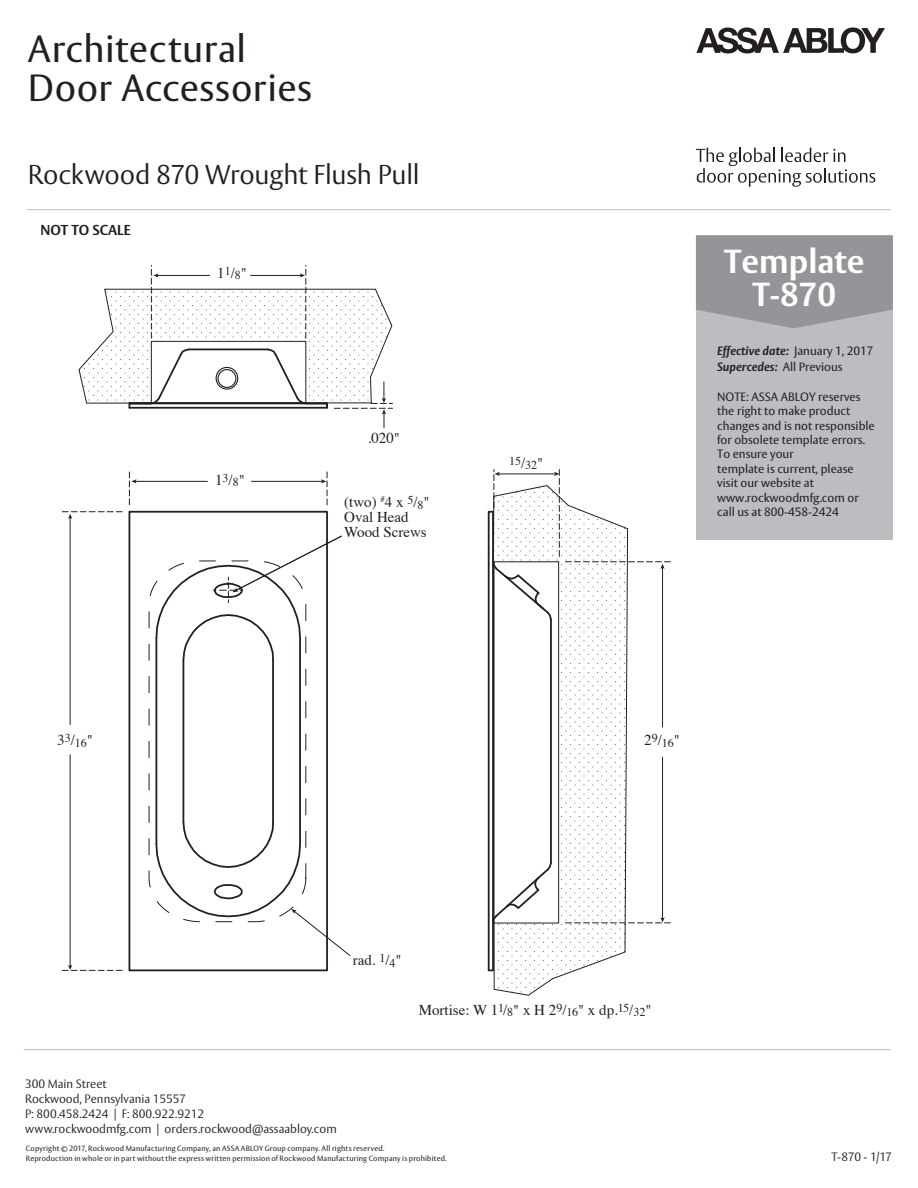
<style>
.page{position:relative;width:918px;height:1188px;background:#fff}
.page>*{position:absolute;margin:0;border:0;box-sizing:border-box;transform-origin:0 0}
.t1{font:37.5px/39px "ASSA Vesta";letter-spacing:.015em;color:#231f20}
.t2{font:700 33px/33px "ASSA Vesta";color:#fff;text-align:center}
.t3{font:300 27px "ASSA Vesta";letter-spacing:-.01em;color:#231f20}
.t4{font:15px/15px "Times";color:#231f20}
.t5{font:700 14.25px "ASSA Vesta";color:#231f20}
.t6{font:12px/14.4px "ASSA Vesta";color:#231f20}
.t7{font:300 12px/15px "ASSA Vesta";color:#231f20}
.t8{font:italic 700 12px/15.8px "ASSA Vesta";color:#231f20}
.t9{font:12px "Times";color:#231f20}
.t10{font:7.5px/10.5px "ASSA Vesta";letter-spacing:.025em;color:#231f20}
.s1{font-size:15px}
.s2{font-weight:400;font-style:normal}
</style>
<div class="page">
<svg style="left:696px;top:27px;width:189px;height:26px"></svg>
<svg style="left:696px;top:148px;width:179px;height:39px"></svg>
<hr style="left:27px;top:209px;width:864px;height:1px;background:#bcbdc0">
<hr style="left:24px;top:1049px;width:867px;height:1px;background:#bcbdc0">
<div style="left:696px;top:235px;width:197px;height:305px;background:#bcbdc0"></div>
<svg style="left:696px;top:235px;width:197px;height:93px;background:#97999c"></svg>
<div style="left:129px;top:511px;width:199px;height:460px;border:2px solid #231f20"></div>
<svg style="left:148px;top:585px;width:6px;height:303px"></svg>
<hr style="left:252px;top:481px;width:71px;height:1px;background:#231f20">
<hr style="left:135px;top:481px;width:72px;height:1px;background:#231f20">
<hr style="left:70px;top:755px;width:1px;height:211px;background:#231f20">
<hr style="left:70px;top:517px;width:1px;height:207px;background:#231f20">
<svg style="left:129px;top:471px;width:8px;height:34px"></svg>
<svg style="left:321px;top:471px;width:7px;height:34px"></svg>
<svg style="left:61px;top:511px;width:61px;height:8px"></svg>
<svg style="left:61px;top:965px;width:61px;height:6px"></svg>
<svg style="left:79px;top:265px;width:314px;height:163px"></svg>
<svg style="left:487px;top:469px;width:184px;height:503px"></svg>
<svg style="left:154px;top:535px;width:197px;height:421px"></svg>
<h1 class="t1" style="left:28px;top:31px;width:286px">Architectural<br>Door Accessories</h1>
<h3 class="t3" style="left:28px;top:158px;width:393px">Rockwood 870 Wrought Flush Pull</h3>
<h3 class="t5" style="left:40px;top:222px;width:92px">NOT TO SCALE</h3>
<h3 class="t4" style="left:57px;top:731px;width:37px">3<sup>3</sup>/<sub>16</sub>"</h3>
<h3 class="t4" style="left:217px;top:264px;width:31px">1<sup>1</sup>/<sub>8</sub>"</h3>
<h3 class="t4" style="left:215px;top:471px;width:31px">1<sup>3</sup>/<sub>8</sub>"</h3>
<h3 class="t4" style="left:368px;top:429px;width:34px">.020"</h3>
<h3 class="t4" style="left:344px;top:493px;width:87px">(two) <sup>#</sup>4 x <sup>5</sup>/<sub>8</sub>"<br>Oval Head<br>Wood Screws</h3>
<h3 class="t9" style="left:509px;top:452px;width:36px">15<span class="s1">/</span>32<span class="s1">"</span></h3>
<h2 class="t2" style="left:724px;top:246px;width:142px">Template<br>T-870</h2>
<h3 class="t8" style="left:717px;top:343px;width:158px">Effective date: <span class="s2">January 1, 2017<br></span>Supercedes: <span class="s2">All Previous</span></h3>
<h3 class="t6" style="left:717px;top:390px;width:159px">NOTE: ASSA ABLOY reserves the right to make product changes and is not responsible for obsolete template errors.<br>To ensure your<br>template is current, please visit our website at www.rockwoodmfg.com or call us at 800-458-2424</h3>
<h3 class="t4" style="left:644px;top:731px;width:37px">2<sup>9</sup>/<sub>16</sub>"</h3>
<h3 class="t4" style="left:353px;top:952px;width:50px">rad. <sup>1</sup>/<sub>4</sub>"</h3>
<h3 class="t4" style="left:419px;top:1001px;width:234px">Mortise: W 1<sup>1</sup>/<sub>8</sub>" x H 2<sup>9</sup>/<sub>16</sub>" x dp.<sup>15</sup>/<sub>32</sub>"</h3>
<h3 class="t7" style="left:25px;top:1077px;width:313px">300 Main Street<br>Rockwood, Pennsylvania 15557<br>P: 800.458.2424 | F: 800.922.9212<br>www.rockwoodmfg.com | orders.rockwood@assaabloy.com</h3>
<p class="t10" style="left:26px;top:1143px;width:422px">Copyright © 2017, Rockwood Manufacturing Company, an ASSA ABLOY Group company. All rights reserved.<br>Reproduction in whole or in part without the express written permission of Rockwood Manufacturing Company is prohibited.</p>
<h3 class="t7" style="left:831px;top:1150px;width:62px">T-870 - 1/17</h3>
</div>
